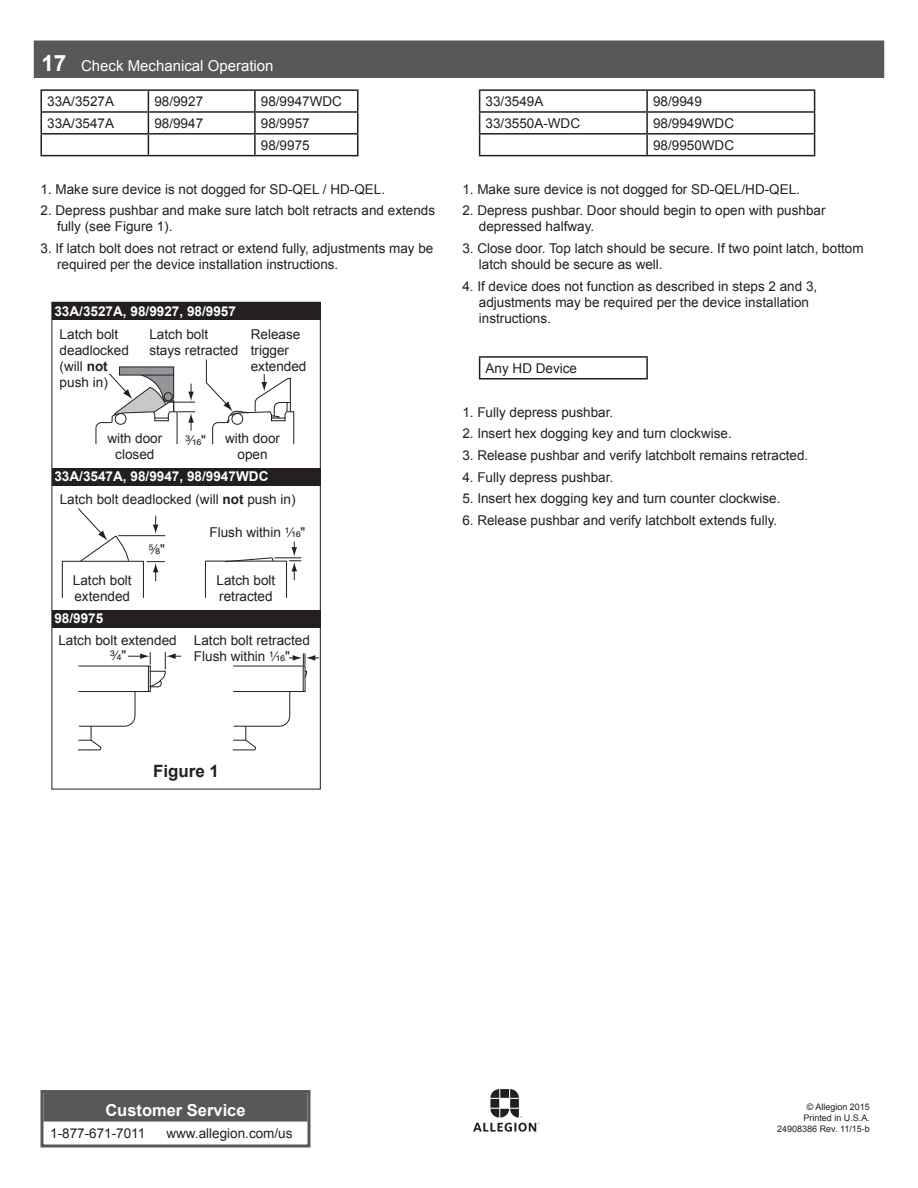
<style>
.page{position:relative;width:918px;height:1188px;background:#fff}
.page>*{position:absolute;margin:0;border:0;box-sizing:border-box;transform-origin:0 0}
.t1{font:700 16.95px "Arial";color:#231f20}
.Customer_Service_Blo{font:700 16.5px "Arial";color:#fff}
.t2{font:15px "Arial";color:#fff}
.t3{font:13.5px/16.4px "Arial";color:#231f20}
.t4{font:700 13.5px "Arial";color:#fff}
.t5{font:13.5px "Helvetica Fraction";color:#231f20}
.Copyright{font:9px "Arial";color:#231f20}
.s1{font-weight:700;font-size:22.5px}
.s2{font-weight:700}
.s3{font-family:"Arial"}
.s4{font-family:"Helvetica Fraction"}
</style>
<div class="page">
<svg style="left:473px;top:1089px;width:66px;height:43px"></svg>
<div style="left:44px;top:1093px;width:264px;height:29px;background:#57585a"></div>
<div style="left:40px;top:1090px;width:270px;height:58px;border:3px solid #57585a"></div>
<div style="left:34px;top:40px;width:850px;height:38px;background:#57585a"></div>
<hr style="left:40px;top:89px;width:108px;height:2px;background:#231f20">
<hr style="left:40px;top:91px;width:2px;height:20px;background:#231f20">
<hr style="left:148px;top:89px;width:107px;height:2px;background:#231f20">
<hr style="left:255px;top:89px;width:103px;height:2px;background:#231f20">
<hr style="left:254px;top:91px;width:2px;height:20px;background:#231f20">
<hr style="left:40px;top:111px;width:108px;height:2px;background:#231f20">
<hr style="left:40px;top:113px;width:2px;height:20px;background:#231f20">
<hr style="left:148px;top:111px;width:107px;height:2px;background:#231f20">
<hr style="left:255px;top:111px;width:103px;height:2px;background:#231f20">
<hr style="left:254px;top:113px;width:2px;height:20px;background:#231f20">
<hr style="left:40px;top:133px;width:108px;height:2px;background:#231f20">
<hr style="left:40px;top:135px;width:2px;height:20px;background:#231f20">
<hr style="left:148px;top:133px;width:107px;height:2px;background:#231f20">
<svg style="left:148px;top:91px;width:1px;height:64px"></svg>
<hr style="left:255px;top:133px;width:103px;height:2px;background:#231f20">
<hr style="left:254px;top:135px;width:2px;height:20px;background:#231f20">
<svg style="left:357px;top:91px;width:1px;height:64px"></svg>
<hr style="left:40px;top:155px;width:108px;height:1px;background:#231f20">
<hr style="left:148px;top:155px;width:107px;height:1px;background:#231f20">
<hr style="left:255px;top:155px;width:103px;height:1px;background:#231f20">
<div style="left:52px;top:302px;width:268px;height:18px;background:#231f20"></div>
<div style="left:52px;top:468px;width:268px;height:17px;background:#231f20"></div>
<div style="left:52px;top:610px;width:268px;height:17px;background:#231f20"></div>
<div style="left:62px;top:561px;width:82px;height:37px;border:1px solid #201d1e"></div>
<hr style="left:119px;top:535px;width:46px;height:1px;background:#201d1e">
<div style="left:205px;top:561px;width:82px;height:37px;border:1px solid #201d1e"></div>
<svg style="left:206px;top:359px;width:88px;height:86px"></svg>
<svg style="left:77px;top:508px;width:53px;height:54px"></svg>
<svg style="left:96px;top:367px;width:99px;height:78px"></svg>
<svg style="left:78px;top:652px;width:103px;height:99px"></svg>
<svg style="left:232px;top:654px;width:87px;height:97px"></svg>
<svg style="left:147px;top:561px;width:18px;height:20px"></svg>
<svg style="left:153px;top:516px;width:5px;height:18px"></svg>
<svg style="left:224px;top:542px;width:77px;height:38px"></svg>
<hr style="left:479px;top:89px;width:168px;height:2px;background:#231f20">
<hr style="left:647px;top:89px;width:168px;height:2px;background:#231f20">
<hr style="left:646px;top:91px;width:2px;height:20px;background:#231f20">
<hr style="left:479px;top:111px;width:168px;height:2px;background:#231f20">
<hr style="left:647px;top:111px;width:168px;height:2px;background:#231f20">
<hr style="left:646px;top:113px;width:2px;height:20px;background:#231f20">
<hr style="left:479px;top:133px;width:168px;height:2px;background:#231f20">
<svg style="left:479px;top:91px;width:1px;height:64px"></svg>
<hr style="left:647px;top:133px;width:168px;height:2px;background:#231f20">
<hr style="left:646px;top:135px;width:2px;height:20px;background:#231f20">
<svg style="left:814px;top:91px;width:1px;height:64px"></svg>
<hr style="left:479px;top:155px;width:168px;height:1px;background:#231f20">
<hr style="left:647px;top:155px;width:168px;height:1px;background:#231f20">
<hr style="left:479px;top:356px;width:169px;height:2px;background:#231f20">
<svg style="left:479px;top:358px;width:1px;height:20px"></svg>
<hr style="left:646px;top:358px;width:2px;height:20px;background:#231f20">
<hr style="left:479px;top:378px;width:169px;height:2px;background:#231f20">
<p class="t2" style="left:41px;top:56px;width:234px"><span class="s1">17</span> Check Mechanical Operation</p>
<p class="t3" style="left:47px;top:93px;width:68px">33A/3527A</p>
<p class="t3" style="left:154px;top:93px;width:50px">98/9927</p>
<p class="t3" style="left:261px;top:93px;width:83px">98/9947WDC</p>
<p class="t3" style="left:47px;top:115px;width:68px">33A/3547A</p>
<p class="t3" style="left:154px;top:115px;width:50px">98/9947</p>
<p class="t3" style="left:261px;top:115px;width:50px">98/9957</p>
<p class="t3" style="left:261px;top:137px;width:50px">98/9975</p>
<p class="t3" style="left:40px;top:181px;width:346px">1. Make sure device is not dogged for SD-QEL / HD-QEL.</p>
<p class="t3" style="left:57px;top:202px;width:380px;text-indent:-16px">2. Depress pushbar and make sure latch bolt retracts and extends fully (see Figure 1).</p>
<p class="t3" style="left:57px;top:240px;width:378px;text-indent:-16px">3. If latch bolt does not retract or extend fully, adjustments may be required per the device installation instructions.</p>
<p class="t4" style="left:54px;top:302px;width:183px">33A/3527A, 98/9927, 98/9957</p>
<p class="t3" style="left:60px;top:326px;width:71px">Latch bolt deadlocked (will <span class="s2">not </span>push in)</p>
<p class="t3" style="left:149px;top:326px;width:90px">Latch bolt stays retracted</p>
<p class="t3" style="left:251px;top:326px;width:57px">Release trigger extended</p>
<p class="t3" style="left:107px;top:430px;width:57px;text-align:center">with door closed</p>
<p class="t3" style="left:225px;top:430px;width:57px;text-align:center">with door open</p>
<p class="t5" style="left:185px;top:435px;width:22px">³⁄₁₆<span class="s3">"</span></p>
<p class="t4" style="left:54px;top:467px;width:216px">33A/3547A, 98/9947, 98/9947WDC</p>
<p class="t3" style="left:60px;top:491px;width:237px">Latch bolt deadlocked (will <span class="s2">not</span> push in)</p>
<p class="t5" style="left:149px;top:544px;width:18px">⁵⁄₈<span class="s3">"</span></p>
<p class="t3" style="left:209px;top:524px;width:97px">Flush within <span class="s4">¹⁄₁₆</span>"</p>
<p class="t3" style="left:73px;top:572px;width:60px">Latch bolt extended</p>
<p class="t3" style="left:217px;top:572px;width:60px">Latch bolt retracted</p>
<p class="t4" style="left:54px;top:609px;width:51px">98/9975</p>
<p class="t3" style="left:58px;top:632px;width:120px">Latch bolt extended</p>
<p class="t5" style="left:110px;top:650px;width:18px">³⁄₄<span class="s3">"</span></p>
<p class="t3" style="left:194px;top:632px;width:118px">Latch bolt retracted<br>Flush within <span class="s4">¹⁄₁₆</span>"</p>
<p class="t3" style="left:486px;top:93px;width:59px">33/3549A</p>
<p class="t3" style="left:653px;top:93px;width:50px">98/9949</p>
<p class="t3" style="left:486px;top:115px;width:96px">33/3550A-WDC</p>
<p class="t3" style="left:653px;top:115px;width:83px">98/9949WDC</p>
<p class="t3" style="left:653px;top:137px;width:83px">98/9950WDC</p>
<p class="t3" style="left:462px;top:181px;width:339px">1. Make sure device is not dogged for SD-QEL/HD-QEL.</p>
<p class="t3" style="left:479px;top:202px;width:348px;text-indent:-16px">2. Depress pushbar. Door should begin to open with pushbar depressed halfway.</p>
<p class="t3" style="left:479px;top:240px;width:386px;text-indent:-16px">3. Close door. Top latch should be secure. If two point latch, bottom latch should be secure as well.</p>
<p class="t3" style="left:479px;top:278px;width:340px;text-indent:-16px">4. If device does not function as described in steps 2 and 3, adjustments may be required per the device installation instructions.</p>
<p class="t3" style="left:486px;top:360px;width:93px">Any HD Device</p>
<p class="t3" style="left:462px;top:404px;width:152px">1. Fully depress pushbar.</p>
<p class="t3" style="left:462px;top:426px;width:271px">2. Insert hex dogging key and turn clockwise.</p>
<p class="t3" style="left:462px;top:447px;width:347px">3. Release pushbar and verify latchbolt remains retracted.</p>
<p class="t3" style="left:462px;top:469px;width:152px">4. Fully depress pushbar.</p>
<p class="t3" style="left:462px;top:490px;width:320px">5. Insert hex dogging key and turn counter clockwise.</p>
<p class="t3" style="left:462px;top:512px;width:316px">6. Release pushbar and verify latchbolt extends fully.</p>
<p class="t1" style="left:153px;top:760px;width:67px">Figure 1</p>
<p class="Customer_Service_Blo" style="left:105px;top:1099px;width:142px">Customer Service</p>
<p class="t3" style="left:50px;top:1125px;width:97px">1-877-671-7011</p>
<p class="t3" style="left:166px;top:1125px;width:128px">www.allegion.com/us</p>
<p class="Copyright" style="left:807px;top:1101px;width:65px">© Allegion 2015</p>
<p class="Copyright" style="left:803px;top:1112px;width:68px">Printed in U.S.A.</p>
<p class="Copyright" style="left:777px;top:1123px;width:94px">24908386 Rev. 11/15-b</p>
</div>
